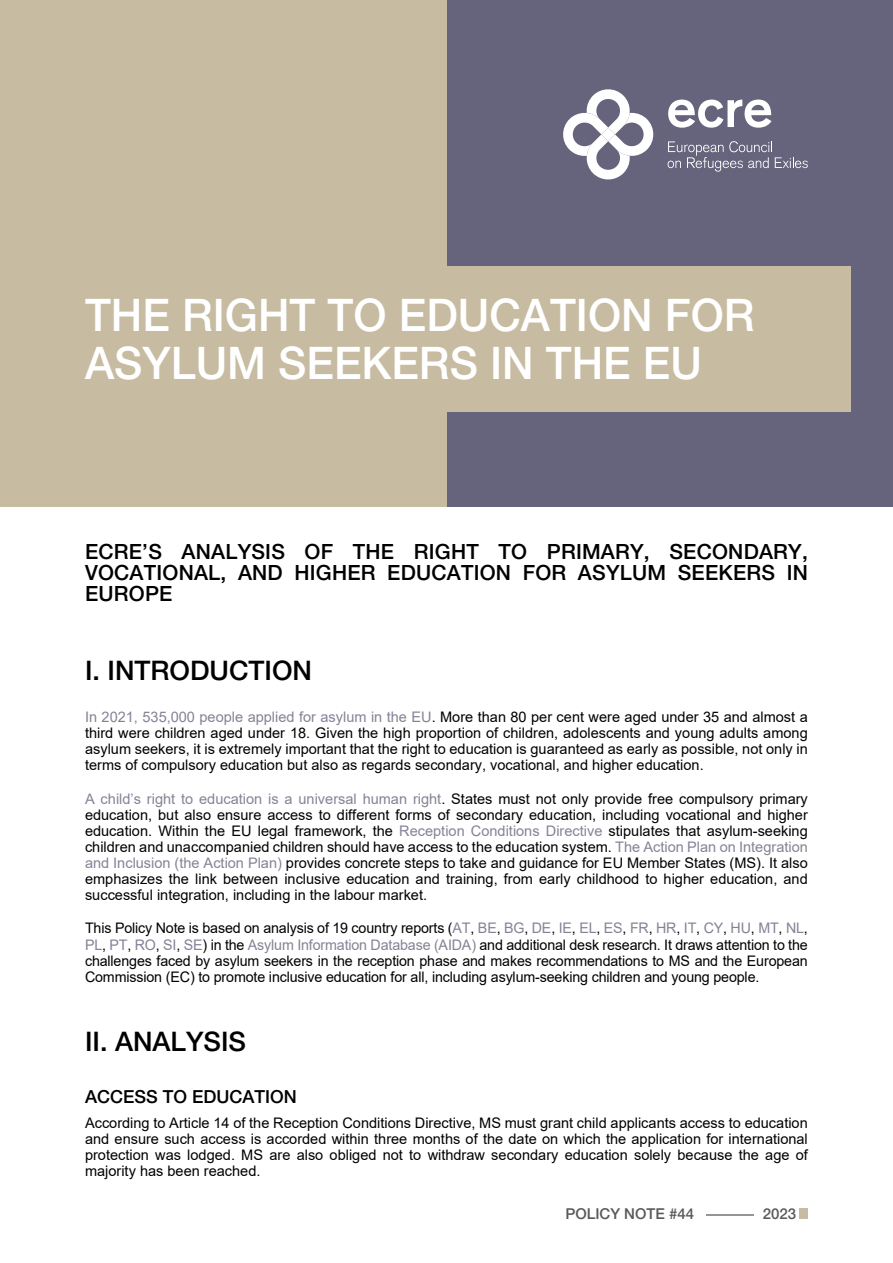
<style>
.page{position:relative;width:893px;height:1263px;background:#fff}
.page>*{position:absolute;margin:0;border:0;box-sizing:border-box;transform-origin:0 0}
.t1{font:500 45px/48px "Helvetica Neue LT Pro";color:#fff}
.t2{font:500 27px "Helvetica Neue LT Pro";color:#000}
.t3{font:500 21px/21px "Helvetica Neue LT Pro";letter-spacing:.01em;color:#000;text-align:justify}
.t4{font:500 18px "Helvetica Neue LT Pro";color:#000}
.t5{font:500 15px "Helvetica Neue LT Pro";color:#58595b}
.t6{font:14.55px/16px "Arial";color:#000;text-align:justify}
.s1{color:#848396}
.s2{color:#939598}
</style>
<div class="page">
<div style="left:446px;top:0;width:447px;height:507px;background:#65647c"></div>
<div style="left:0;top:0;width:446px;height:507px;background:#c7bca1"></div>
<div style="left:53px;top:266px;width:798px;height:145px;background:#c7bca1"></div>
<svg style="left:668px;top:100px;width:103px;height:28px"></svg>
<svg style="left:668px;top:141px;width:140px;height:31px"></svg>
<svg style="left:563px;top:89px;width:91px;height:91px"></svg>
<div style="left:800px;top:1208px;width:8px;height:11px;background:#c7bca1"></div>
<h1 class="t1" style="left:85px;top:290px;width:671px">THE RIGHT TO EDUCATION FOR<br>ASYLUM SEEKERS IN THE EU</h1>
<h3 class="t3" style="left:85px;top:541px;width:724px">ECRE’S ANALYSIS OF THE RIGHT TO PRIMARY, SECONDARY, VOCATIONAL, AND HIGHER EDUCATION FOR ASYLUM SEEKERS IN EUROPE</h3>
<h2 class="t2" style="left:85px;top:655px;width:229px">I. INTRODUCTION</h2>
<p class="t6" style="left:85px;top:709px;width:724px"><span class="s1">In 2021, 535,000 people applied for asylum in the EU</span>. More than 80 per cent were aged under 35 and almost a third were children aged under 18. Given the high proportion of children, adolescents and young adults among asylum seekers, it is extremely important that the right to education is guaranteed as early as possible, not only in terms of compulsory education but also as regards secondary, vocational, and higher education.</p>
<p class="t6" style="left:85px;top:790px;width:724px"><span class="s1">A child’s right to education is a universal human right</span>. States must not only provide free compulsory primary education, but also ensure access to different forms of secondary education, including vocational and higher education. Within the EU legal framework, the <span class="s1">Reception Conditions Directive</span> stipulates that asylum-seeking children and unaccompanied children should have access to the education system. <span class="s1">The Action Plan on Integration and Inclusion (the Action Plan)</span> provides concrete steps to take and guidance for EU Member States (MS). It also emphasizes the link between inclusive education and training, from early childhood to higher education, and successful integration, including in the labour market.</p>
<p class="t6" style="left:85px;top:920px;width:724px">This Policy Note is based on analysis of 19 country reports (<span class="s1">AT</span>, <span class="s1">BE</span>, <span class="s1">BG</span>, <span class="s1">DE</span>, <span class="s1">IE</span>, <span class="s1">EL</span>, <span class="s1">ES</span>, <span class="s1">FR</span>, <span class="s1">HR</span>, <span class="s1">IT</span>, <span class="s1">CY</span>, <span class="s1">HU</span>, <span class="s1">MT</span>, <span class="s1">NL</span>, <span class="s1">PL</span>, <span class="s1">PT</span>, <span class="s1">RO</span>, <span class="s1">SI</span>, <span class="s1">SE</span>) in the <span class="s1">Asylum Information Database (AIDA)</span> and additional desk research. It draws attention to the challenges faced by asylum seekers in the reception phase and makes recommendations to MS and the European Commission (EC) to promote inclusive education for all, including asylum-seeking children and young people.</p>
<h2 class="t2" style="left:85px;top:1025px;width:163px">II. ANALYSIS</h2>
<p class="t4" style="left:85px;top:1086px;width:213px">ACCESS TO EDUCATION</p>
<p class="t6" style="left:85px;top:1115px;width:724px">According to Article 14 of the Reception Conditions Directive, MS must grant child applicants access to education and ensure such access is accorded within three months of the date on which the application for international protection was lodged. MS are also obliged not to withdraw secondary education solely because the age of majority has been reached.</p>
<p class="t5" style="left:565px;top:1205px;width:232px">POLICY NOTE #44 <span class="s2">—</span>2023</p>
</div>
